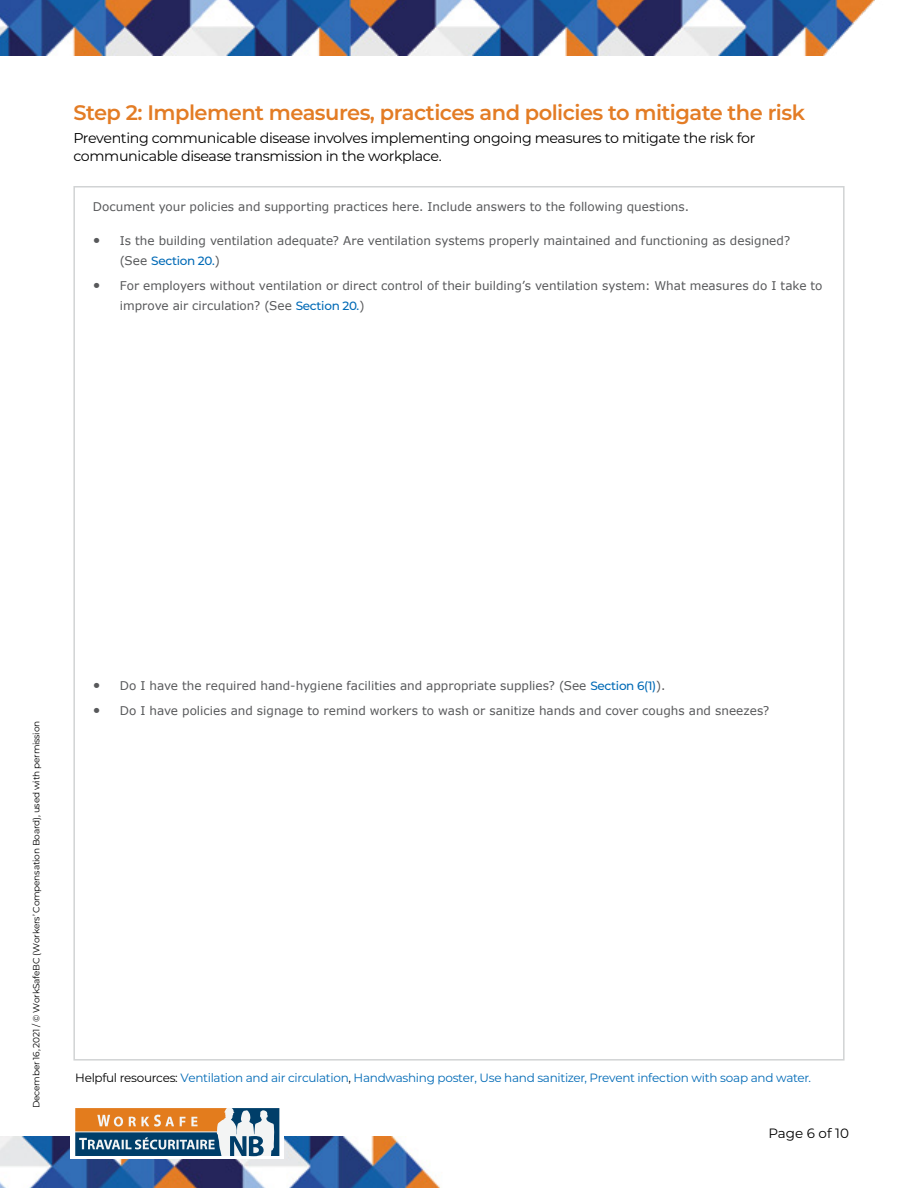
<style>
.page{position:relative;width:918px;height:1188px;background:#fff}
.page>*{position:absolute;margin:0;border:0;box-sizing:border-box;transform-origin:0 0}
.t1{font:600 21px "Montserrat";letter-spacing:-.025em;color:#e37c25}
.t2{font:14.25px/18px "Montserrat";letter-spacing:-.025em;color:#000}
.t3{font:13.5px "Montserrat";color:#000}
.t4{font:12px/19.8px "Verdana";color:#58595b}
.t5{font:12px "Montserrat";letter-spacing:-.025em;color:#006ab6}
.t6{font:500 12px "Montserrat";letter-spacing:-.025em;color:#006ab6}
.t7{font:9px "Montserrat";letter-spacing:-.025em;color:#000}
.s1{font-size:14.25px}
.s2{font-family:"Verdana";font-weight:400;color:#58595b}
.s3{font-family:"Montserrat";font-weight:500;color:#006ab6}
.s4{color:#000}
</style>
<div class="page">
<img style="left:0;top:1136px;width:441px;height:52px">
<div style="left:71px;top:1106px;width:213px;height:53px;background:#fff"></div>
<svg style="left:75px;top:1108px;width:204px;height:48px"></svg>
<img style="left:0;top:0;width:875px;height:56px">
<h1 class="t1" style="left:73px;top:98px;width:733px">Step 2: Implement measures, practices and policies to mitigate the risk</h1>
<p class="t2" style="left:73px;top:129px;width:683px">Preventing communicable disease involves implementing ongoing measures to mitigate the risk for communicable disease transmission in the workplace.</p>
<p class="t4" style="left:93px;top:196px;width:598px">Document your policies and supporting practices here. Include answers to the following questions.</p>
<p class="t4" style="left:93px;top:231px;width:699px"><span class="s1">•</span> Is the building ventilation adequate? Are ventilation systems properly maintained and functioning as designed?</p>
<p class="t6" style="left:120px;top:252px;width:102px"><span class="s2">(See</span> Section 20.<span class="s2">)</span></p>
<p class="t4" style="left:120px;top:276px;width:704px;text-indent:-27px"><span class="s1">•</span> For employers without ventilation or direct control of their building’s ventilation system: What measures do I take to improve air circulation? (See <span class="s3">Section 20.</span>)</p>
<p class="t7" style="left:30px;top:1108px;width:389px;rotate:-90deg">December 16, 2021 / © WorkSafeBC (Workers’ Compensation Board), used with permission</p>
<p class="t4" style="left:93px;top:676px;width:574px"><span class="s1">•</span> Do I have the required hand-hygiene facilities and appropriate supplies? (See <span class="s3">Section 6(1)</span>).</p>
<p class="t4" style="left:93px;top:701px;width:678px"><span class="s1">•</span> Do I have policies and signage to remind workers to wash or sanitize hands and cover coughs and sneezes?</p>
<p class="t5" style="left:75px;top:1069px;width:737px"><span class="s4">Helpful resources:</span> Ventilation and air circulation<span class="s4">,</span> Handwashing poster, Use hand sanitizer, Prevent infection with soap and water.</p>
<p class="t3" style="left:768px;top:1124px;width:82px">Page 6 of 10</p>
</div>
